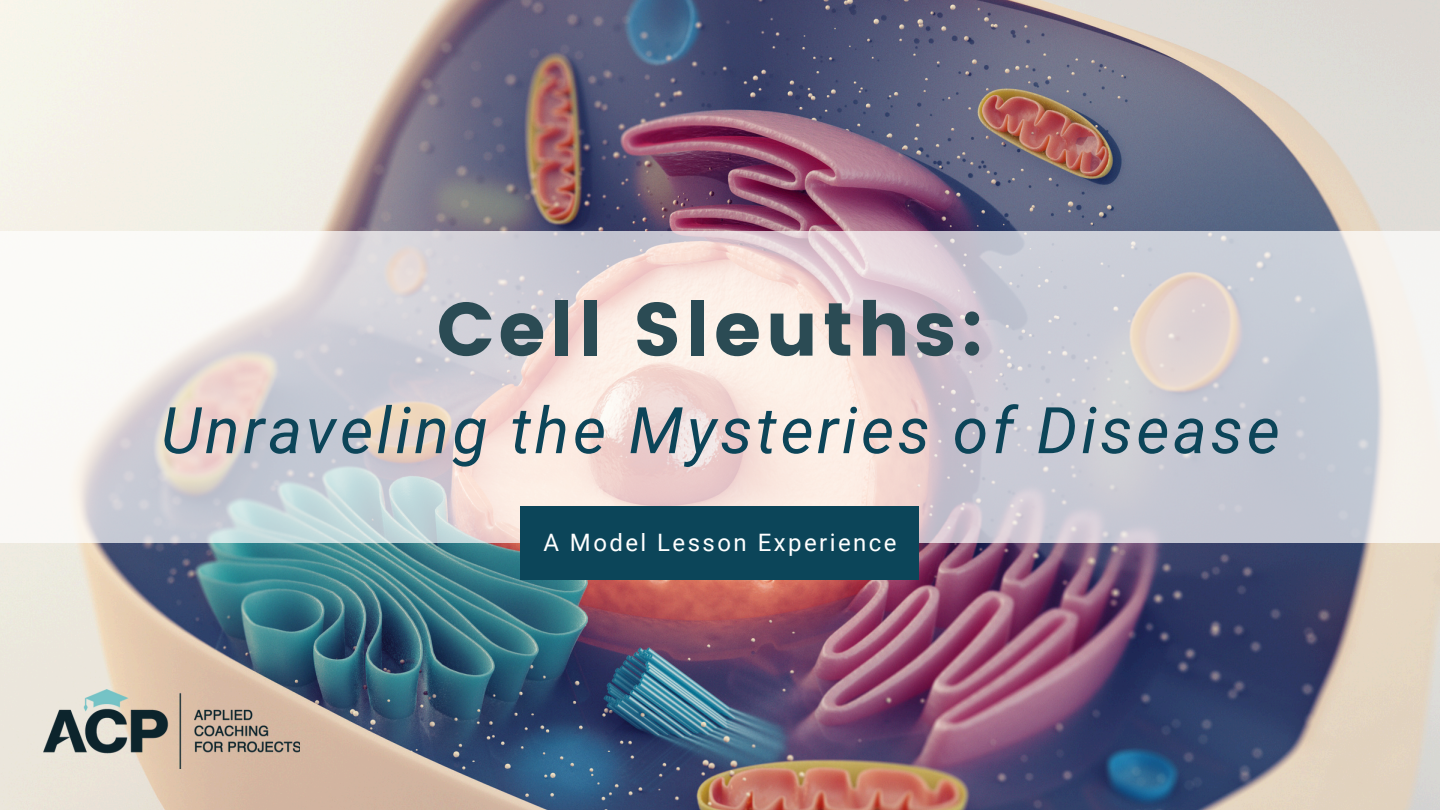
<style>
.page{position:relative;width:1440px;height:810px;background:#fff}
.page>*{position:absolute;margin:0;border:0;box-sizing:border-box;transform-origin:0 0}
.t1{font:75.4px "Poppins";letter-spacing:.055em;color:#2b4b54}
.t2{font:italic 64.4px "Roboto";letter-spacing:.055em;color:#0c4559}
.t3{font:24px "Roboto";letter-spacing:.1em;color:#fff}
</style>
<div class="page">
<img style="left:0;top:0;width:1440px;height:810px">
<svg style="left:0;top:231px;width:1440px;height:312px;background:#dfd9db"></svg>
<div style="left:520px;top:506px;width:399px;height:73px;background:#0c4559"></div>
<img style="left:44px;top:689px;width:256px;height:80px">
<p class="t1" style="left:437px;top:286px;width:549px">Cell Sleuths:</p>
<p class="t2" style="left:161px;top:393px;width:1120px">Unraveling the Mysteries of Disease</p>
<p class="t3" style="left:543px;top:528px;width:355px">A Model Lesson Experience</p>
</div>
